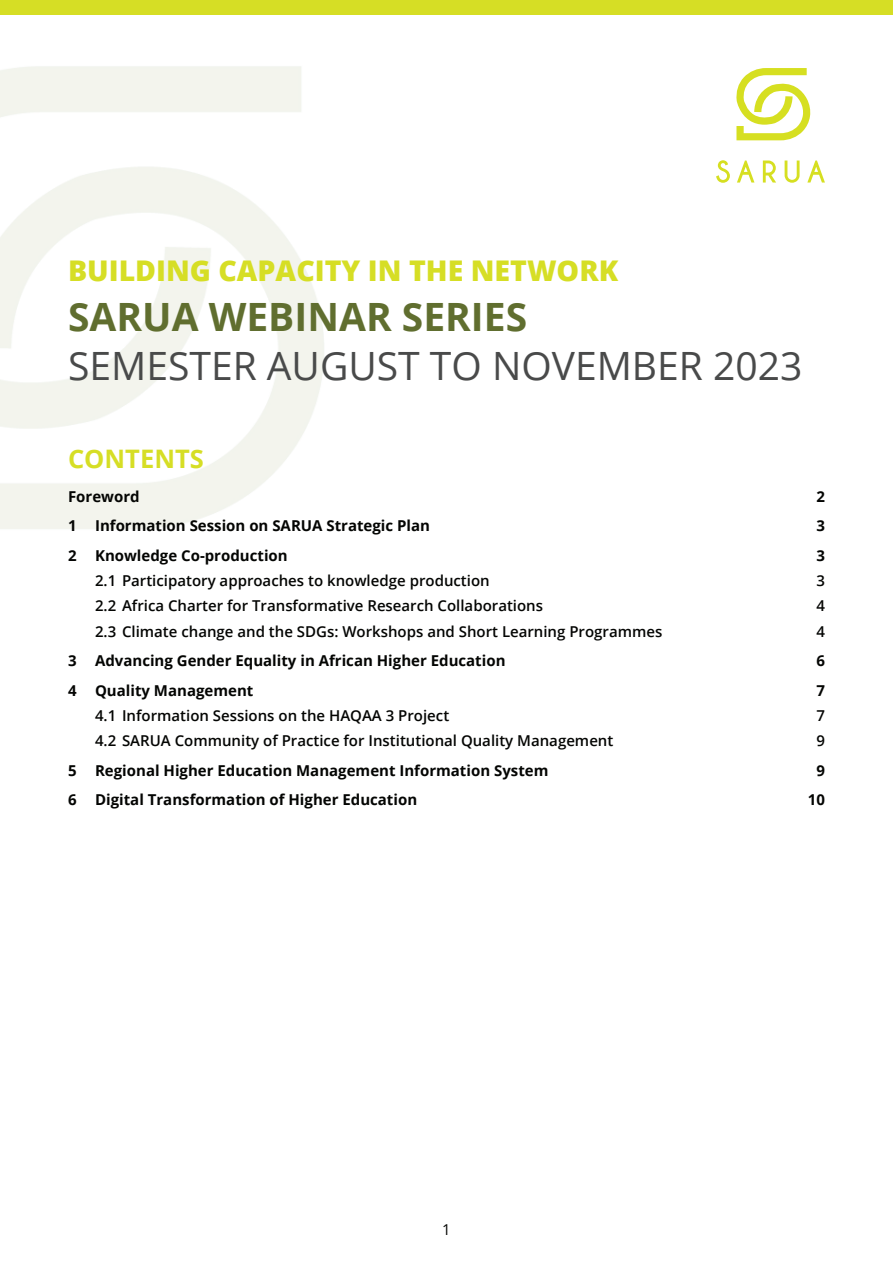
<style>
.page{position:relative;width:893px;height:1263px;background:#fff}
.page>*{position:absolute;margin:0;border:0;box-sizing:border-box;transform-origin:0 0}
.t1{font:39px "Open Sans";color:#494a4a}
.t2{font:700 39px "Open Sans";color:#606e2f}
.t3{font:800 28.5px "Open Sans";color:#d6de25}
.t4{font:700 25.5px "Open Sans";color:#d6de25}
.t5{font:600 15px "Open Sans";color:#040503}
.t6{font:700 15px "Open Sans";color:#040503}
.t7{font:15px "Open Sans";color:#040503}
</style>
<div class="page">
<div style="left:0;top:0;width:893px;height:15px;background:#d6de25"></div>
<svg style="left:736px;top:68px;width:75px;height:72px"></svg>
<svg style="left:716px;top:160px;width:14px;height:23px"></svg>
<svg style="left:737px;top:161px;width:17px;height:22px"></svg>
<svg style="left:763px;top:161px;width:13px;height:22px"></svg>
<svg style="left:785px;top:161px;width:15px;height:22px"></svg>
<svg style="left:807px;top:161px;width:18px;height:22px"></svg>
<h2 class="t3" style="left:68px;top:249px;width:552px">BUILDING CAPACITY IN THE NETWORK</h2>
<h1 class="t2" style="left:68px;top:289px;width:461px">SARUA WEBINAR SERIES</h1>
<h1 class="t1" style="left:68px;top:339px;width:736px">SEMESTER AUGUST TO NOVEMBER 2023</h1>
<h3 class="t4" style="left:68px;top:441px;width:137px">CONTENTS</h3>
<p class="t6" style="left:68px;top:486px;width:73px">Foreword</p>
<p class="t6" style="left:816px;top:486px;width:10px">2</p>
<p class="t6" style="left:68px;top:515px;width:364px">1 Information Session on SARUA Strategic Plan</p>
<p class="t6" style="left:816px;top:515px;width:10px">3</p>
<p class="t6" style="left:68px;top:545px;width:221px">2 Knowledge Co-production</p>
<p class="t6" style="left:816px;top:545px;width:10px">3</p>
<p class="t5" style="left:95px;top:570px;width:396px">2.1 Participatory approaches to knowledge production</p>
<p class="t5" style="left:816px;top:570px;width:10px">3</p>
<p class="t5" style="left:95px;top:596px;width:450px">2.2 Africa Charter for Transformative Research Collaborations</p>
<p class="t5" style="left:816px;top:596px;width:10px">4</p>
<p class="t5" style="left:95px;top:621px;width:569px">2.3 Climate change and the SDGs: Workshops and Short Learning Programmes</p>
<p class="t5" style="left:816px;top:621px;width:10px">4</p>
<p class="t6" style="left:68px;top:650px;width:439px">3 Advancing Gender Equality in African Higher Education</p>
<p class="t6" style="left:816px;top:650px;width:10px">6</p>
<p class="t6" style="left:68px;top:680px;width:187px">4 Quality Management</p>
<p class="t6" style="left:816px;top:680px;width:10px">7</p>
<p class="t5" style="left:95px;top:705px;width:356px">4.1 Information Sessions on the HAQAA 3 Project</p>
<p class="t5" style="left:816px;top:705px;width:10px">7</p>
<p class="t5" style="left:95px;top:730px;width:520px">4.2 SARUA Community of Practice for Institutional Quality Management</p>
<p class="t5" style="left:816px;top:730px;width:10px">9</p>
<p class="t6" style="left:68px;top:760px;width:482px">5 Regional Higher Education Management Information System</p>
<p class="t6" style="left:816px;top:760px;width:10px">9</p>
<p class="t6" style="left:68px;top:789px;width:351px">6 Digital Transformation of Higher Education</p>
<p class="t6" style="left:808px;top:789px;width:19px">10</p>
<p class="t7" style="left:442px;top:1219px;width:10px">1</p>
</div>
